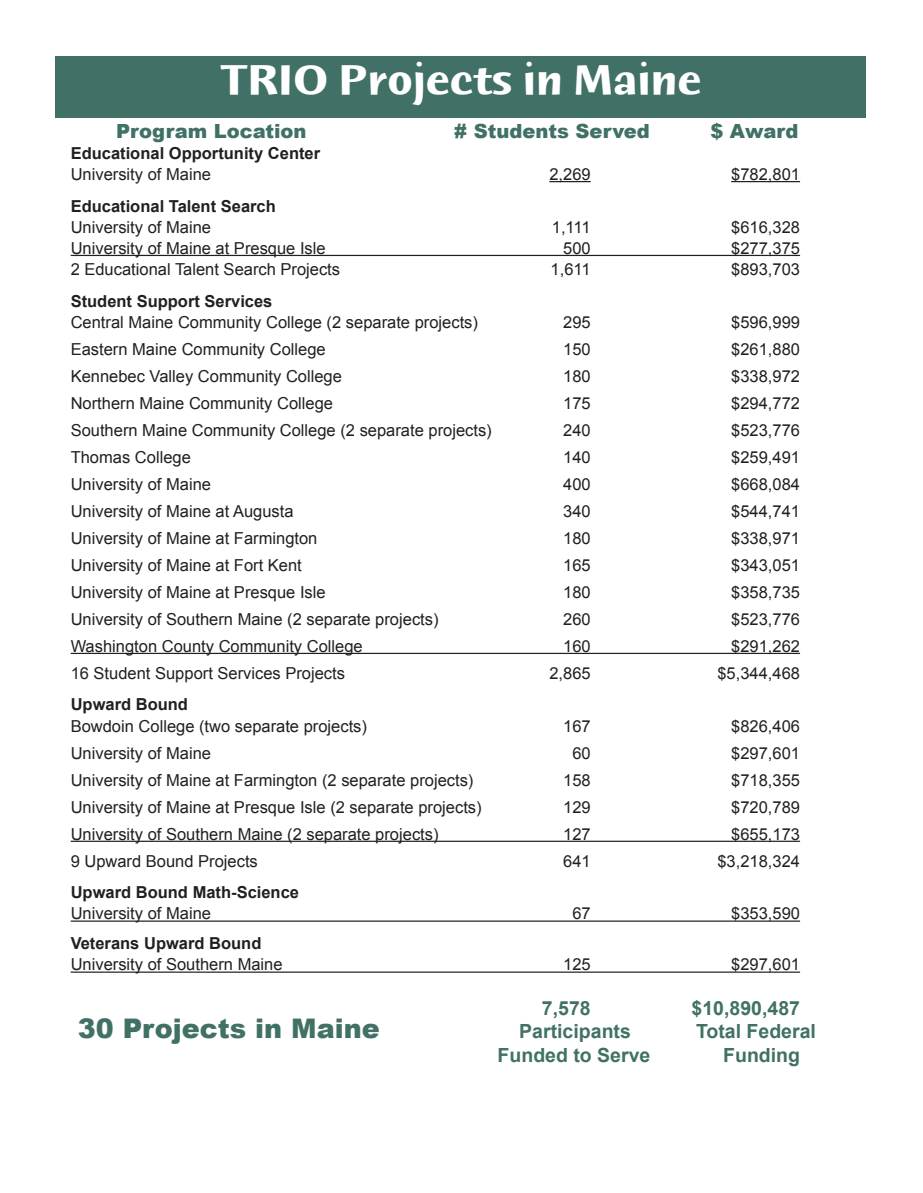
<style>
.page{position:relative;width:923px;height:1193px;background:#fff}
.page>*{position:absolute;margin:0;border:0;box-sizing:border-box;transform-origin:0 0}
.t1{font:45px "Humana Sans ITCTT Bold";color:#fff}
.heading_3{font:900 27px "Arial";color:#417166}
.heading_3-2{font:700 19.5px "Arial";color:#417166}
.heading_2{font:900 19.5px "Arial";color:#417166}
.heading_3-3{font:16.5px "Arial";color:#231f20}
.heading_3-4{font:700 16.5px "Arial";color:#231f20}
.heading_2-2{font:700 16.5px "Arial";color:#231f20}
</style>
<div class="page">
<div style="left:56px;top:57px;width:810px;height:61px;background:#417166"></div>
<hr style="left:549px;top:181px;width:41px;height:1px;background:#231f20">
<hr style="left:731px;top:181px;width:69px;height:1px;background:#231f20">
<hr style="left:71px;top:255px;width:729px;height:1px;background:#231f20">
<hr style="left:71px;top:653px;width:729px;height:1px;background:#231f20">
<hr style="left:71px;top:840px;width:729px;height:2px;background:#231f20">
<hr style="left:71px;top:920px;width:729px;height:1px;background:#231f20">
<hr style="left:71px;top:971px;width:729px;height:1px;background:#231f20">
<p class="t1" style="left:220px;top:57px;width:482px">TRIO Projects in Maine</p>
<p class="heading_2" style="left:116px;top:117px;width:192px">Program Location</p>
<p class="heading_2" style="left:454px;top:117px;width:197px"># Students Served</p>
<p class="heading_2" style="left:710px;top:117px;width:90px">$ Award</p>
<p class="heading_2-2" style="left:71px;top:142px;width:251px">Educational Opportunity Center</p>
<p class="heading_3-3" style="left:71px;top:163px;width:142px">University of Maine</p>
<p class="heading_3-3" style="left:549px;top:163px;width:43px">2,269</p>
<p class="heading_3-3" style="left:731px;top:163px;width:70px">$782,801</p>
<p class="heading_3-4" style="left:71px;top:195px;width:207px">Educational Talent Search</p>
<p class="heading_3-3" style="left:71px;top:216px;width:142px">University of Maine</p>
<p class="heading_3-3" style="left:552px;top:216px;width:40px">1,111</p>
<p class="heading_3-3" style="left:731px;top:216px;width:70px">$616,328</p>
<p class="heading_3-3" style="left:71px;top:237px;width:256px">University of Maine at Presque Isle</p>
<p class="heading_3-3" style="left:563px;top:237px;width:29px">500</p>
<p class="heading_3-3" style="left:731px;top:237px;width:70px">$277,375</p>
<p class="heading_3-3" style="left:71px;top:258px;width:271px">2 Educational Talent Search Projects</p>
<p class="heading_3-3" style="left:550px;top:258px;width:42px">1,611</p>
<p class="heading_3-3" style="left:731px;top:258px;width:70px">$893,703</p>
<p class="heading_3-4" style="left:71px;top:290px;width:203px">Student Support Services</p>
<p class="heading_3-3" style="left:71px;top:311px;width:409px">Central Maine Community College (2 separate projects)</p>
<p class="heading_3-3" style="left:563px;top:311px;width:29px">295</p>
<p class="heading_3-3" style="left:731px;top:311px;width:70px">$596,999</p>
<p class="heading_3-3" style="left:71px;top:338px;width:256px">Eastern Maine Community College</p>
<p class="heading_3-3" style="left:563px;top:338px;width:29px">150</p>
<p class="heading_3-3" style="left:731px;top:338px;width:70px">$261,880</p>
<p class="heading_3-3" style="left:71px;top:365px;width:273px">Kennebec Valley Community College</p>
<p class="heading_3-3" style="left:563px;top:365px;width:29px">180</p>
<p class="heading_3-3" style="left:731px;top:365px;width:70px">$338,972</p>
<p class="heading_3-3" style="left:71px;top:392px;width:264px">Northern Maine Community College</p>
<p class="heading_3-3" style="left:563px;top:392px;width:29px">175</p>
<p class="heading_3-3" style="left:731px;top:392px;width:70px">$294,772</p>
<p class="heading_3-3" style="left:71px;top:419px;width:422px">Southern Maine Community College (2 separate projects)</p>
<p class="heading_3-3" style="left:563px;top:419px;width:29px">240</p>
<p class="heading_3-3" style="left:731px;top:419px;width:70px">$523,776</p>
<p class="heading_3-3" style="left:71px;top:446px;width:122px">Thomas College</p>
<p class="heading_3-3" style="left:563px;top:446px;width:29px">140</p>
<p class="heading_3-3" style="left:731px;top:446px;width:70px">$259,491</p>
<p class="heading_3-3" style="left:71px;top:473px;width:142px">University of Maine</p>
<p class="heading_3-3" style="left:563px;top:473px;width:29px">400</p>
<p class="heading_3-3" style="left:731px;top:473px;width:70px">$668,084</p>
<p class="heading_3-3" style="left:71px;top:500px;width:224px">University of Maine at Augusta</p>
<p class="heading_3-3" style="left:563px;top:500px;width:29px">340</p>
<p class="heading_3-3" style="left:731px;top:500px;width:70px">$544,741</p>
<p class="heading_3-3" style="left:71px;top:527px;width:248px">University of Maine at Farmington</p>
<p class="heading_3-3" style="left:563px;top:527px;width:29px">180</p>
<p class="heading_3-3" style="left:731px;top:527px;width:70px">$338,971</p>
<p class="heading_3-3" style="left:71px;top:554px;width:233px">University of Maine at Fort Kent</p>
<p class="heading_3-3" style="left:563px;top:554px;width:29px">165</p>
<p class="heading_3-3" style="left:731px;top:554px;width:70px">$343,051</p>
<p class="heading_3-3" style="left:71px;top:581px;width:256px">University of Maine at Presque Isle</p>
<p class="heading_3-3" style="left:563px;top:581px;width:29px">180</p>
<p class="heading_3-3" style="left:731px;top:581px;width:70px">$358,735</p>
<p class="heading_3-3" style="left:71px;top:608px;width:369px">University of Southern Maine (2 separate projects)</p>
<p class="heading_3-3" style="left:563px;top:608px;width:29px">260</p>
<p class="heading_3-3" style="left:731px;top:608px;width:70px">$523,776</p>
<p class="heading_3-3" style="left:71px;top:635px;width:293px">Washington County Community College</p>
<p class="heading_3-3" style="left:563px;top:635px;width:29px">160</p>
<p class="heading_3-3" style="left:731px;top:635px;width:70px">$291,262</p>
<p class="heading_3-3" style="left:71px;top:662px;width:276px">16 Student Support Services Projects</p>
<p class="heading_3-3" style="left:549px;top:662px;width:43px">2,865</p>
<p class="heading_3-3" style="left:717px;top:662px;width:84px">$5,344,468</p>
<p class="heading_3-4" style="left:71px;top:694px;width:119px">Upward Bound</p>
<p class="heading_3-3" style="left:71px;top:715px;width:298px">Bowdoin College (two separate projects)</p>
<p class="heading_3-3" style="left:563px;top:715px;width:29px">167</p>
<p class="heading_3-3" style="left:731px;top:715px;width:70px">$826,406</p>
<p class="heading_3-3" style="left:71px;top:742px;width:142px">University of Maine</p>
<p class="heading_3-3" style="left:572px;top:742px;width:20px">60</p>
<p class="heading_3-3" style="left:731px;top:742px;width:70px">$297,601</p>
<p class="heading_3-3" style="left:71px;top:769px;width:404px">University of Maine at Farmington (2 separate projects)</p>
<p class="heading_3-3" style="left:563px;top:769px;width:29px">158</p>
<p class="heading_3-3" style="left:731px;top:769px;width:70px">$718,355</p>
<p class="heading_3-3" style="left:71px;top:796px;width:412px">University of Maine at Presque Isle (2 separate projects)</p>
<p class="heading_3-3" style="left:563px;top:796px;width:29px">129</p>
<p class="heading_3-3" style="left:731px;top:796px;width:70px">$720,789</p>
<p class="heading_3-3" style="left:71px;top:823px;width:369px">University of Southern Maine (2 separate projects)</p>
<p class="heading_3-3" style="left:563px;top:823px;width:29px">127</p>
<p class="heading_3-3" style="left:731px;top:823px;width:70px">$655,173</p>
<p class="heading_3-3" style="left:71px;top:850px;width:189px">9 Upward Bound Projects</p>
<p class="heading_3-3" style="left:563px;top:850px;width:29px">641</p>
<p class="heading_3-3" style="left:717px;top:850px;width:84px">$3,218,324</p>
<p class="heading_3-4" style="left:71px;top:881px;width:230px">Upward Bound Math-Science</p>
<p class="heading_3-3" style="left:71px;top:902px;width:142px">University of Maine</p>
<p class="heading_3-3" style="left:572px;top:902px;width:20px">67</p>
<p class="heading_3-3" style="left:731px;top:902px;width:70px">$353,590</p>
<p class="heading_3-4" style="left:71px;top:932px;width:192px">Veterans Upward Bound</p>
<p class="heading_3-3" style="left:71px;top:953px;width:213px">University of Southern Maine</p>
<p class="heading_3-3" style="left:563px;top:953px;width:29px">125</p>
<p class="heading_3-3" style="left:731px;top:953px;width:70px">$297,601</p>
<p class="heading_3-2" style="left:542px;top:995px;width:50px">7,578</p>
<p class="heading_3-2" style="left:691px;top:995px;width:110px">$10,890,487</p>
<p class="heading_3" style="left:78px;top:1009px;width:303px">30 Projects in Maine</p>
<p class="heading_3-2" style="left:519px;top:1018px;width:113px">Participants</p>
<p class="heading_3-2" style="left:696px;top:1018px;width:121px">Total Federal</p>
<p class="heading_3-2" style="left:497px;top:1042px;width:154px">Funded to Serve</p>
<p class="heading_3-2" style="left:723px;top:1042px;width:78px">Funding</p>
</div>
